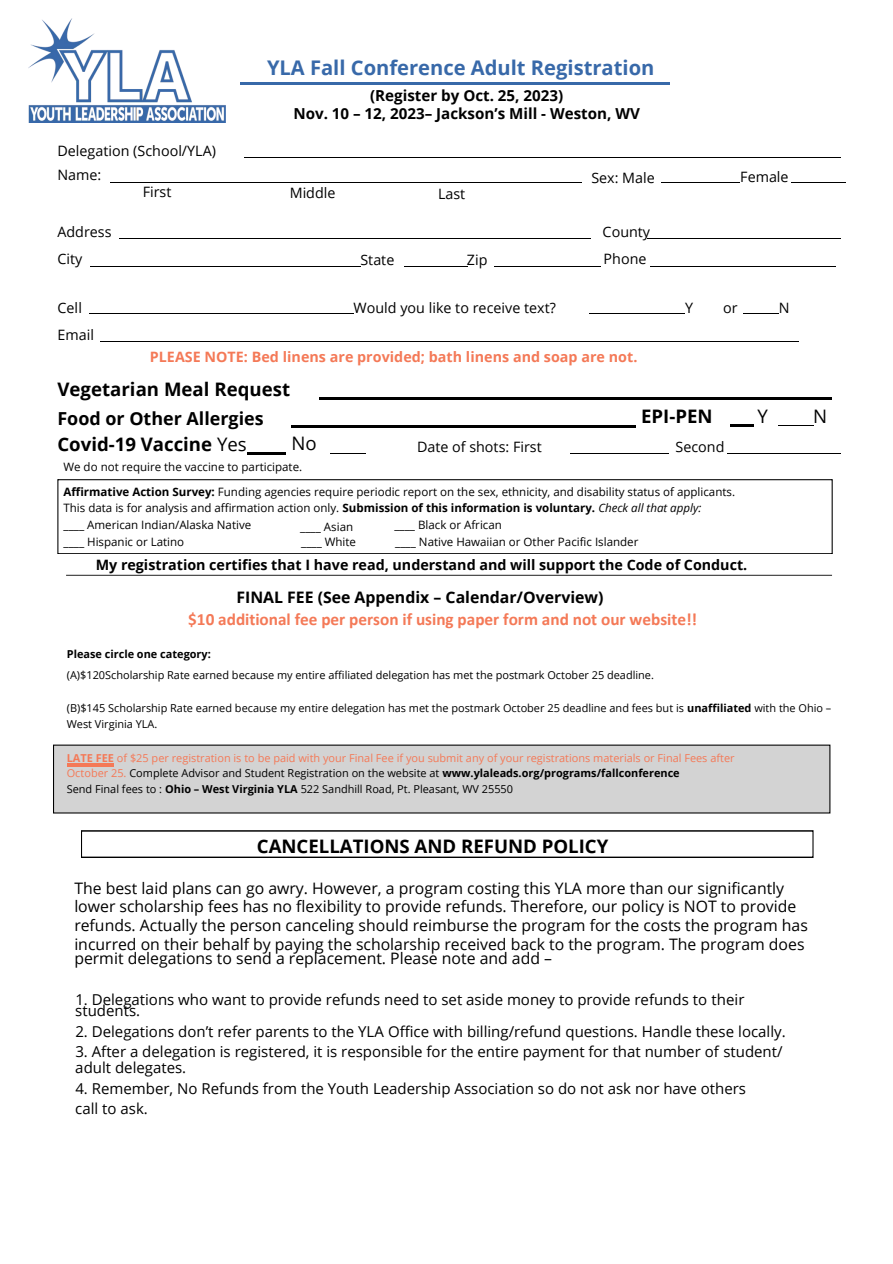
<style>
.page{position:relative;width:893px;height:1264px;background:#fff}
.page>*{position:absolute;margin:0;border:0;box-sizing:border-box;transform-origin:0 0}
.t1{font:700 20.1px "Open Sans";color:#3869a9}
.t2{font:700 18.6px "Open Sans";color:#000}
.t3{font:18.6px "Open Sans";color:#000}
.t4{font:700 17.85px "Open Sans";color:#000}
.t5{font:700 17.25px "Calibri";color:#f47957}
.t6{font:700 15.9px "Open Sans";color:#000}
.t7{font:15.75px/18.9px "Open Sans";color:#000}
.t8{font:700 15.15px "Open Sans";color:#000}
.t9{font:15px/11.6px "Open Sans";color:#000}
.t10{font:14.25px/26.8px "Open Sans";color:#000}
.t11{font:700 14.25px "Open Sans";color:#000}
.t12{font:700 14.25px "Open Sans";color:#f47957}
.t13{font:11.55px "Open Sans";color:#000}
.t14{font:10.95px/15.5px "Open Sans";color:#f47957}
.t15{font:10.95px/21px "Open Sans";color:#000}
.s1{font-weight:400}
.s2{font-weight:700}
.s3{font-style:italic}
.s4{color:#000}
.s5{font-weight:700;color:#000}
</style>
<div class="page">
<hr style="left:247px;top:452px;width:38px;height:3px;background:#000">
<hr style="left:89px;top:313px;width:264px;height:1px;background:#000">
<hr style="left:91px;top:265px;width:269px;height:1px;background:#000">
<hr style="left:330px;top:453px;width:35px;height:1px;background:#000">
<hr style="left:404px;top:265px;width:63px;height:1px;background:#000">
<hr style="left:120px;top:238px;width:471px;height:1px;background:#000">
<hr style="left:494px;top:265px;width:107px;height:1px;background:#000">
<hr style="left:291px;top:425px;width:344px;height:2px;background:#000">
<hr style="left:570px;top:453px;width:98px;height:1px;background:#000">
<hr style="left:589px;top:313px;width:96px;height:1px;background:#000">
<hr style="left:661px;top:182px;width:78px;height:1px;background:#000">
<hr style="left:729px;top:424px;width:24px;height:3px;background:#000">
<hr style="left:66px;top:575px;width:766px;height:1px;background:#000">
<hr style="left:244px;top:157px;width:596px;height:1px;background:#000">
<hr style="left:319px;top:397px;width:512px;height:2px;background:#000">
<hr style="left:647px;top:238px;width:194px;height:1px;background:#000">
<hr style="left:650px;top:265px;width:186px;height:1px;background:#000">
<hr style="left:726px;top:453px;width:114px;height:1px;background:#000">
<hr style="left:743px;top:313px;width:35px;height:1px;background:#000">
<hr style="left:777px;top:425px;width:36px;height:1px;background:#000">
<hr style="left:791px;top:182px;width:54px;height:1px;background:#000">
<svg style="left:57px;top:479px;width:775px;height:75px"></svg>
<div style="left:54px;top:745px;width:775px;height:68px;background:#d3d3d3"></div>
<svg style="left:81px;top:830px;width:732px;height:28px"></svg>
<hr style="left:100px;top:341px;width:698px;height:1px;background:#000">
<hr style="left:240px;top:83px;width:429px;height:2px;background:#3869a9">
<img style="left:29px;top:18px;width:197px;height:105px">
<hr style="left:111px;top:182px;width:471px;height:1px;background:#000">
<hr style="left:67px;top:763px;width:47px;height:3px;background:#f47957">
<p class="t1" style="left:267px;top:53px;width:389px">YLA Fall Conference Adult Registration</p>
<p class="t8" style="left:370px;top:85px;width:194px">(Register by Oct. 25, 2023)</p>
<p class="t8" style="left:293px;top:103px;width:348px">Nov. 10 – 12, 2023– Jackson’s Mill - Weston, WV</p>
<p class="t10" style="left:57px;top:138px;width:160px;line-height:24.8px">Delegation (School/YLA)<br>Name:</p>
<p class="t10" style="left:143px;top:178px;width:30px">First</p>
<p class="t10" style="left:290px;top:179px;width:47px">Middle</p>
<p class="t10" style="left:438px;top:179px;width:29px">Last</p>
<p class="t10" style="left:57px;top:218px;width:56px">Address<br>City</p>
<p class="t10" style="left:57px;top:294px;width:38px">Cell<br>Email</p>
<p class="t10" style="left:360px;top:246px;width:35px">State</p>
<p class="t10" style="left:467px;top:246px;width:22px">Zip</p>
<p class="t10" style="left:353px;top:294px;width:204px">Would you like to receive text?</p>
<p class="t10" style="left:591px;top:164px;width:65px">Sex: Male</p>
<p class="t10" style="left:602px;top:218px;width:49px">County<br>Phone</p>
<p class="t12" style="left:150px;top:347px;width:489px">PLEASE NOTE: Bed linens are provided; bath linens and soap are not.</p>
<p class="t10" style="left:740px;top:163px;width:50px">Female</p>
<p class="t10" style="left:685px;top:294px;width:10px">Y</p>
<p class="t10" style="left:723px;top:294px;width:16px">or</p>
<p class="t10" style="left:778px;top:294px;width:12px">N</p>
<p class="t2" style="left:57px;top:376px;width:234px">Vegetarian Meal Request</p>
<p class="t4" style="left:57px;top:405px;width:208px">Food or Other Allergies</p>
<p class="t2" style="left:57px;top:430px;width:191px">Covid-19 Vaccine <span class="s1">Yes</span></p>
<p class="t3" style="left:291px;top:430px;width:27px">No</p>
<p class="t10" style="left:417px;top:433px;width:126px">Date of shots: First</p>
<p class="t2" style="left:641px;top:403px;width:73px">EPI-PEN</p>
<p class="t3" style="left:757px;top:403px;width:12px">Y</p>
<p class="t3" style="left:813px;top:403px;width:16px">N</p>
<p class="t10" style="left:675px;top:433px;width:50px">Second</p>
<p class="t13" style="left:63px;top:459px;width:240px">We do not require the vaccine to participate.</p>
<p class="t13" style="left:63px;top:484px;width:673px"><span class="s2">Affirmative Action Survey:</span> Funding agencies require periodic report on the sex, ethnicity, and disability status of applicants.</p>
<p class="t13" style="left:63px;top:499px;width:639px">This data is for analysis and affirmation action only. <span class="s2">Submission of this information is voluntary.</span> <span class="s3">Check all that apply:</span></p>
<p class="t13" style="left:63px;top:516px;width:189px">____ American Indian/Alaska Native</p>
<p class="t13" style="left:300px;top:518px;width:54px">____ Asian</p>
<p class="t13" style="left:394px;top:516px;width:109px">____ Black or African</p>
<p class="t13" style="left:63px;top:534px;width:122px">____ Hispanic or Latino</p>
<p class="t13" style="left:301px;top:534px;width:56px">____ White</p>
<p class="t13" style="left:395px;top:534px;width:244px">____ Native Hawaiian or Other Pacific Islander</p>
<p class="t11" style="left:96px;top:555px;width:653px">My registration certifies that I have read, understand and will support the Code of Conduct.</p>
<p class="t6" style="left:236px;top:586px;width:368px">FINAL FEE (See Appendix – Calendar/Overview)</p>
<p class="t5" style="left:188px;top:612px;width:510px">$10 additional fee per person if using paper form and not our website!!</p>
<p class="t15" style="left:67px;top:643px;width:588px"><span class="s2">Please circle one category:<br></span>(A)$120Scholarship Rate earned because my entire affiliated delegation has met the postmark October 25 deadline.</p>
<p class="t15" style="left:67px;top:699px;width:766px;line-height:16.4px">(B)$145 Scholarship Rate earned because my entire delegation has met the postmark October 25 deadline and fees but is <span class="s2">unaffiliated</span> with the Ohio –<br>West Virginia YLA.</p>
<p class="t14" style="left:67px;top:750px;width:669px"><span class="s2">LATE FEE</span> of $25 per registration is to be paid with your Final Fee if you submit any of your registrations materials or Final Fees after<br>October 25. <span class="s4">Complete Advisor and Student Registration on the website at</span> <span class="s5">www.ylaleads.org/programs/fallconference<br></span><span class="s4">Send Final fees to :</span> <span class="s5">Ohio – West Virginia YLA</span> <span class="s4">522 Sandhill Road, Pt. Pleasant, WV 25550</span></p>
<p class="t2" style="left:257px;top:833px;width:353px">CANCELLATIONS AND REFUND POLICY</p>
<p class="t7" style="left:74px;top:878px;width:735px">The best laid plans can go awry. However, a program costing this YLA more than our significantly lower scholarship fees has no flexibility to provide refunds. Therefore, our policy is NOT to provide refunds. Actually the person canceling should reimburse the program for the costs the program has incurred on their behalf by paying the scholarship received back to the program. The program does</p>
<p class="t7" style="left:74px;top:948px;width:479px">permit delegations to send a replacement. Please note and add –</p>
<p class="t9" style="left:75px;top:993px;width:670px">1. Delegations who want to provide refunds need to set aside money to provide refunds to their students.</p>
<p class="t9" style="left:75px;top:1025px;width:711px">2. Delegations don’t refer parents to the YLA Office with billing/refund questions. Handle these locally.</p>
<p class="t9" style="left:75px;top:1042px;width:708px;line-height:16.6px">3. After a delegation is registered, it is responsible for the entire payment for that number of student/ adult delegates.</p>
<p class="t9" style="left:75px;top:1077px;width:672px;line-height:20.1px">4. Remember, No Refunds from the Youth Leadership Association so do not ask nor have others call to ask.</p>
</div>
